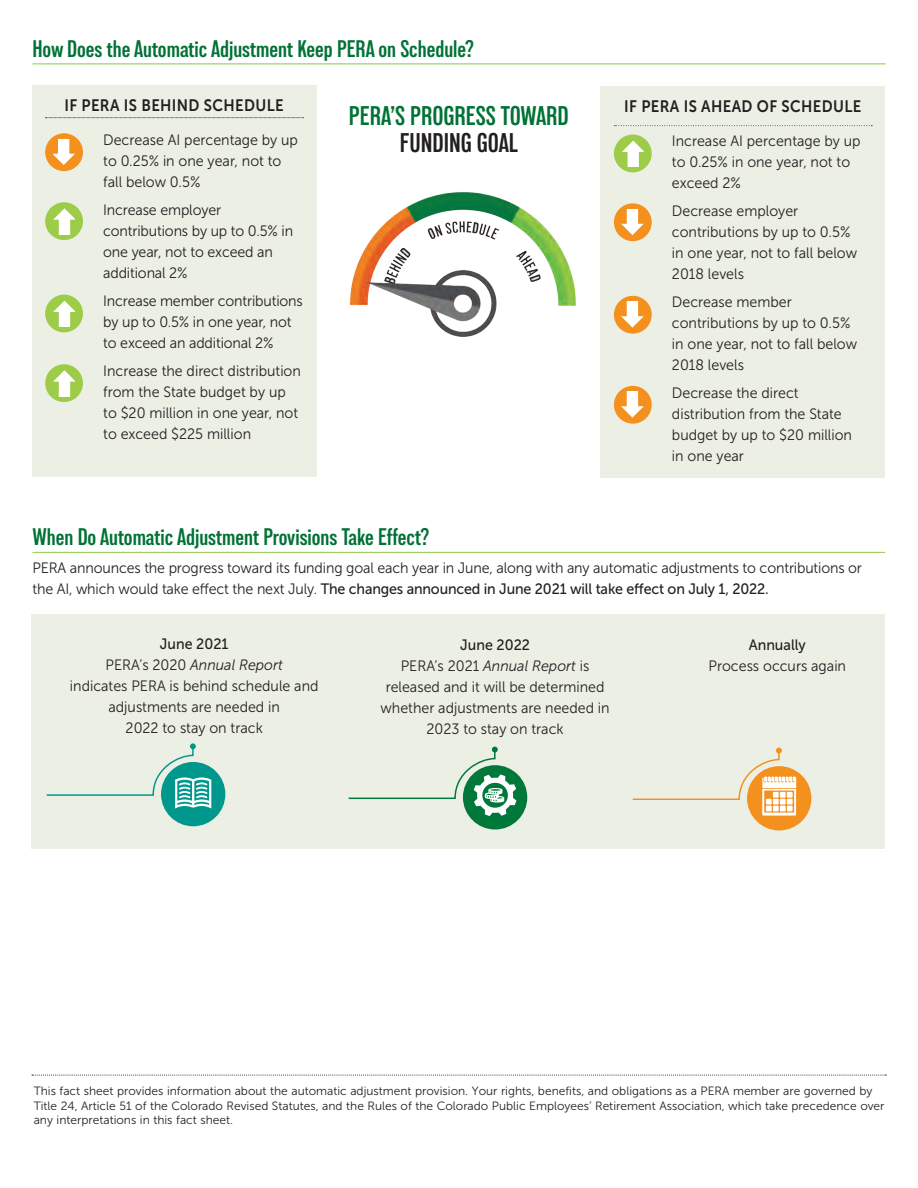
<style>
.page{position:relative;width:918px;height:1188px;background:#fff}
.page>*{position:absolute;margin:0;border:0;box-sizing:border-box;transform-origin:0 0}
.t1{font:600 condensed 27px "Lorimer No 2";color:#007236}
.t2{font:600 condensed 27px "Lorimer No 2";color:#231f20}
.t3{font:600 condensed 24px "Lorimer No 2";color:#007236}
.t4{font:16.5px "Museo Sans 700";letter-spacing:.025em;color:#231f20;scale:.9 1}
.t5{font:15px/21px "Museo Sans 300";color:#231f20;scale:.95 1}
.t6{font:15px "Museo Sans 500";letter-spacing:-.01em;color:#231f20;scale:.95 1}
.t7{font:12px/14.4px "Museo Sans 300";color:#231f20}
.s1{font-family:"Museo Sans 300"}
.s2{font-style:italic}
</style>
<div class="page">
<div style="left:32px;top:614px;width:853px;height:234px;background:#ebefe4"></div>
<div style="left:747px;top:766px;width:64px;height:64px;background:#f4901d;border-radius:50%"></div>
<hr style="left:32px;top:552px;width:853px;height:1px;background:#92c846">
<div style="left:463px;top:765px;width:64px;height:65px;background:#00783a;border-radius:50%"></div>
<div style="left:161px;top:762px;width:64px;height:64px;background:#00988d;border-radius:50%"></div>
<svg style="left:46px;top:743px;width:165px;height:66px"></svg>
<svg style="left:348px;top:747px;width:169px;height:69px"></svg>
<svg style="left:632px;top:748px;width:164px;height:68px"></svg>
<div style="left:32px;top:85px;width:284px;height:391px;background:#ebefe4"></div>
<svg style="left:45px;top:117px;width:259px;height:1px"></svg>
<div style="left:45px;top:133px;width:38px;height:38px;background:#f4901d;border-radius:50%"></div>
<svg style="left:53px;top:139px;width:22px;height:26px"></svg>
<div style="left:45px;top:202px;width:38px;height:38px;background:#9ccc48;border-radius:50%"></div>
<svg style="left:53px;top:208px;width:22px;height:26px"></svg>
<div style="left:45px;top:295px;width:38px;height:37px;background:#9ccc48;border-radius:50%"></div>
<svg style="left:53px;top:301px;width:22px;height:26px"></svg>
<div style="left:45px;top:364px;width:38px;height:38px;background:#9ccc48;border-radius:50%"></div>
<svg style="left:53px;top:370px;width:22px;height:26px"></svg>
<div style="left:600px;top:86px;width:285px;height:391px;background:#ebefe4"></div>
<svg style="left:614px;top:125px;width:258px;height:1px"></svg>
<div style="left:614px;top:135px;width:38px;height:37px;background:#9ccc48;border-radius:50%"></div>
<svg style="left:622px;top:141px;width:22px;height:25px"></svg>
<div style="left:614px;top:203px;width:38px;height:38px;background:#f4901d;border-radius:50%"></div>
<svg style="left:622px;top:209px;width:22px;height:26px"></svg>
<div style="left:614px;top:296px;width:38px;height:38px;background:#f4901d;border-radius:50%"></div>
<svg style="left:622px;top:302px;width:22px;height:26px"></svg>
<div style="left:614px;top:386px;width:38px;height:38px;background:#f4901d;border-radius:50%"></div>
<svg style="left:622px;top:392px;width:22px;height:26px"></svg>
<hr style="left:32px;top:64px;width:854px;height:1px;background:#92c846">
<img style="left:349px;top:192px;width:227px;height:145px">
<svg style="left:32px;top:1075px;width:854px;height:1px"></svg>
<h2 class="t3" style="left:32px;top:35px;width:443px">How Does the Automatic Adjustment Keep PERA on Schedule?</h2>
<p class="t4" style="left:64px;top:96px;width:245px">IF PERA IS BEHIND SCHEDULE</p>
<p class="t5" style="left:103px;top:130px;width:207px">Decrease AI percentage by up to 0.25% in one year, not to fall below 0.5%</p>
<p class="t5" style="left:103px;top:199px;width:201px">Increase employer contributions by up to 0.5% in one year, not to exceed an additional 2%</p>
<p class="t5" style="left:103px;top:290px;width:212px">Increase member contributions by up to 0.5% in one year, not to exceed an additional 2%</p>
<p class="t5" style="left:103px;top:360px;width:210px">Increase the direct distribution from the State budget by up to $20 million in one year, not to exceed $225 million</p>
<h1 class="t1" style="left:349px;top:101px;width:221px">PERA’S PROGRESS TOWARD</h1>
<h1 class="t2" style="left:400px;top:128px;width:120px">FUNDING GOAL</h1>
<p class="t4" style="left:624px;top:97px;width:265px">IF PERA IS AHEAD OF SCHEDULE</p>
<p class="t5" style="left:672px;top:131px;width:200px">Increase AI percentage by up to 0.25% in one year, not to exceed 2%</p>
<p class="t5" style="left:672px;top:200px;width:196px">Decrease employer contributions by up to 0.5% in one year, not to fall below<br>2018 levels</p>
<p class="t5" style="left:672px;top:291px;width:196px">Decrease member contributions by up to 0.5% in one year, not to fall below<br>2018 levels</p>
<p class="t5" style="left:672px;top:382px;width:191px">Decrease the direct distribution from the State budget by up to $20 million in one year</p>
<h2 class="t3" style="left:32px;top:524px;width:398px">When Do Automatic Adjustment Provisions Take Effect?</h2>
<p class="t5" style="left:32px;top:558px;width:875px">PERA announces the progress toward its funding goal each year in June, along with any automatic adjustments to contributions or</p>
<p class="t6" style="left:32px;top:581px;width:777px"><span class="s1">the AI, which would take effect the next July.</span> The changes announced in June 2021 will take effect on July 1, 2022.</p>
<p class="t6" style="left:160px;top:635px;width:74px">June 2021</p>
<p class="t5" style="left:70px;top:654px;width:263px;text-align:center">PERA’s 2020 <span class="s2">Annual Report<br></span>indicates PERA is behind schedule and adjustments are needed in<br>2022 to stay on track</p>
<p class="t6" style="left:460px;top:637px;width:75px">June 2022</p>
<p class="t5" style="left:381px;top:656px;width:243px;text-align:center">PERA’s 2021 <span class="s2">Annual Report</span> is released and it will be determined whether adjustments are needed in<br>2023 to stay on track</p>
<p class="t6" style="left:749px;top:637px;width:61px">Annually</p>
<p class="t5" style="left:709px;top:656px;width:146px">Process occurs again</p>
<p class="t7" style="left:34px;top:1084px;width:852px">This fact sheet provides information about the automatic adjustment provision. Your rights, benefits, and obligations as a PERA member are governed by<br>Title 24, Article 51 of the Colorado Revised Statutes, and the Rules of the Colorado Public Employees’ Retirement Association, which take precedence over any interpretations in this fact sheet.</p>
</div>
